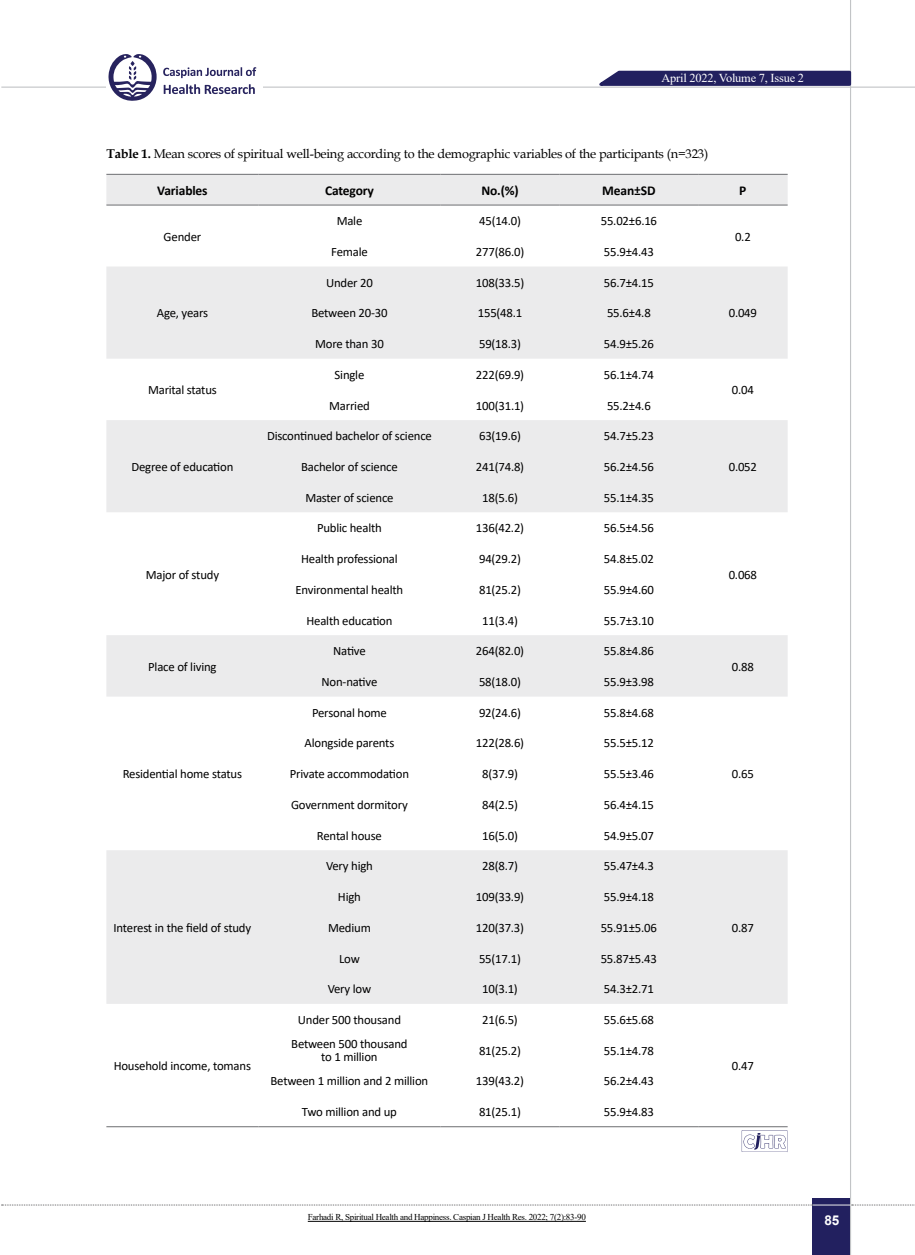
<style>
.page{position:relative;width:915px;height:1255px;background:#fff}
.page>*{position:absolute;margin:0;border:0;box-sizing:border-box;transform-origin:0 0}
.t1{font:700 13.5px "Calibri";letter-spacing:-.01em;color:#000}
.t2{font:700 13.5px "Arial";color:#fff}
.t3{font:12.75px/13.5px "Calibri";letter-spacing:-.015em;color:#000;text-align:center}
.t4{font:12.75px "Book Antiqua";letter-spacing:-.015em;color:#000}
.t5{font:12.15px "Times New Roman";letter-spacing:-.015em;color:#fff}
.t6{font:9px "Times New Roman";letter-spacing:-.03em;color:#000}
.s1{font-weight:700}
</style>
<div class="page">
<hr style="left:1px;top:87px;width:913px;height:1px;background:#c2c4c6">
<div style="left:812px;top:1198px;width:38px;height:56px;background:#22205f"></div>
<hr style="left:849px;top:0;width:1px;height:1254px;background:#c2c4c6">
<hr style="left:812px;top:1204px;width:38px;height:1px;background:#ebebec">
<svg style="left:2px;top:1204px;width:810px;height:1px"></svg>
<svg style="left:851px;top:1204px;width:64px;height:1px"></svg>
<svg style="left:590px;top:69px;width:262px;height:18px;background:#504e80"></svg>
<div style="left:106px;top:51px;width:156px;height:50px;background:#fff"></div>
<svg style="left:164px;top:84px;width:91px;height:10px"></svg>
<svg style="left:163px;top:67px;width:93px;height:11px"></svg>
<svg style="left:108px;top:54px;width:49px;height:47px"></svg>
<svg style="left:106px;top:175px;width:681px;height:828px;fill:#ebebec"></svg>
<hr style="left:698px;top:174px;width:89px;height:1px;background:#6d6e71">
<hr style="left:559px;top:174px;width:139px;height:1px;background:#6d6e71">
<hr style="left:440px;top:174px;width:119px;height:1px;background:#6d6e71">
<hr style="left:258px;top:174px;width:182px;height:1px;background:#6d6e71">
<hr style="left:106px;top:174px;width:152px;height:1px;background:#6d6e71">
<hr style="left:698px;top:205px;width:89px;height:1px;background:#6d6e71">
<hr style="left:559px;top:205px;width:139px;height:1px;background:#6d6e71">
<hr style="left:440px;top:205px;width:119px;height:1px;background:#6d6e71">
<hr style="left:258px;top:205px;width:182px;height:1px;background:#6d6e71">
<hr style="left:106px;top:205px;width:152px;height:1px;background:#6d6e71">
<hr style="left:698px;top:1126px;width:89px;height:1px;background:#6d6e71">
<hr style="left:106px;top:1126px;width:152px;height:1px;background:#6d6e71">
<hr style="left:559px;top:1126px;width:139px;height:1px;background:#6d6e71">
<hr style="left:440px;top:1126px;width:119px;height:1px;background:#6d6e71">
<hr style="left:258px;top:1126px;width:182px;height:1px;background:#6d6e71">
<svg style="left:741px;top:1130px;width:46px;height:21px"></svg>
<hr style="left:308px;top:1220px;width:277px;height:1px;background:#000">
<p class="t5" style="left:661px;top:69px;width:144px">April 2022, Volume 7, Issue 2</p>
<p class="t4" style="left:106px;top:145px;width:603px"><span class="s1">Table 1.</span> Mean scores of spiritual well-being according to the demographic variables of the participants (n=323)</p>
<p class="t1" style="left:157px;top:181px;width:52px">Variables</p>
<p class="t1" style="left:325px;top:181px;width:50px">Category</p>
<p class="t1" style="left:481px;top:181px;width:39px">No.(%)</p>
<p class="t1" style="left:602px;top:181px;width:55px">Mean±SD</p>
<p class="t1" style="left:739px;top:181px;width:9px">P</p>
<p class="t3" style="left:734px;top:229px;width:17px">0.2</p>
<p class="t3" style="left:336px;top:214px;width:27px">Male</p>
<p class="t3" style="left:479px;top:214px;width:43px">45(14.0)</p>
<p class="t3" style="left:600px;top:214px;width:58px">55.02±6.16</p>
<p class="t3" style="left:164px;top:229px;width:39px">Gender</p>
<p class="t3" style="left:331px;top:244px;width:38px">Female</p>
<p class="t3" style="left:476px;top:244px;width:50px">277(86.0)</p>
<p class="t3" style="left:603px;top:244px;width:52px">55.9±4.43</p>
<p class="t3" style="left:326px;top:275px;width:48px">Under 20</p>
<p class="t3" style="left:476px;top:275px;width:50px">108(33.5)</p>
<p class="t3" style="left:603px;top:275px;width:52px">56.7±4.15</p>
<p class="t3" style="left:157px;top:306px;width:53px">Age, years</p>
<p class="t3" style="left:311px;top:306px;width:78px">Between 20-30</p>
<p class="t3" style="left:477px;top:306px;width:46px">155(48.1</p>
<p class="t3" style="left:606px;top:306px;width:45px">55.6±4.8</p>
<p class="t3" style="left:315px;top:337px;width:70px">More than 30</p>
<p class="t3" style="left:479px;top:337px;width:43px">59(18.3)</p>
<p class="t3" style="left:603px;top:337px;width:52px">54.9±5.26</p>
<p class="t3" style="left:148px;top:383px;width:70px">Marital status</p>
<p class="t3" style="left:334px;top:367px;width:31px">Single</p>
<p class="t3" style="left:476px;top:367px;width:50px">222(69.9)</p>
<p class="t3" style="left:603px;top:367px;width:52px">56.1±4.74</p>
<p class="t3" style="left:329px;top:398px;width:42px">Married</p>
<p class="t3" style="left:476px;top:398px;width:50px">100(31.1)</p>
<p class="t3" style="left:606px;top:398px;width:45px">55.2±4.6</p>
<p class="t3" style="left:267px;top:429px;width:166px">Discontinued bachelor of science</p>
<p class="t3" style="left:479px;top:429px;width:43px">63(19.6)</p>
<p class="t3" style="left:603px;top:429px;width:52px">54.7±5.23</p>
<p class="t3" style="left:131px;top:459px;width:103px">Degree of education</p>
<p class="t3" style="left:301px;top:459px;width:98px">Bachelor of science</p>
<p class="t3" style="left:476px;top:459px;width:50px">241(74.8)</p>
<p class="t3" style="left:603px;top:459px;width:52px">56.2±4.56</p>
<p class="t3" style="left:305px;top:490px;width:90px">Master of science</p>
<p class="t3" style="left:482px;top:490px;width:37px">18(5.6)</p>
<p class="t3" style="left:603px;top:490px;width:52px">55.1±4.35</p>
<p class="t3" style="left:146px;top:567px;width:75px">Major of study</p>
<p class="t3" style="left:148px;top:659px;width:70px">Place of living</p>
<p class="t3" style="left:123px;top:766px;width:121px">Residential home status</p>
<p class="t3" style="left:113px;top:920px;width:139px">Interest in the field of study</p>
<p class="t3" style="left:114px;top:1058px;width:139px">Household income, tomans</p>
<p class="t3" style="left:317px;top:521px;width:66px">Public health</p>
<p class="t3" style="left:475px;top:521px;width:50px">136(42.2)</p>
<p class="t3" style="left:603px;top:521px;width:52px">56.5±4.56</p>
<p class="t3" style="left:301px;top:552px;width:98px">Health professional</p>
<p class="t3" style="left:479px;top:552px;width:43px">94(29.2)</p>
<p class="t3" style="left:603px;top:552px;width:52px">54.8±5.02</p>
<p class="t3" style="left:295px;top:582px;width:109px">Environmental health</p>
<p class="t3" style="left:479px;top:582px;width:43px">81(25.2)</p>
<p class="t3" style="left:603px;top:582px;width:52px">55.9±4.60</p>
<p class="t3" style="left:306px;top:613px;width:88px">Health education</p>
<p class="t3" style="left:482px;top:613px;width:37px">11(3.4)</p>
<p class="t3" style="left:603px;top:613px;width:52px">55.7±3.10</p>
<p class="t3" style="left:333px;top:644px;width:34px">Native</p>
<p class="t3" style="left:475px;top:644px;width:50px">264(82.0)</p>
<p class="t3" style="left:603px;top:644px;width:52px">55.8±4.86</p>
<p class="t3" style="left:321px;top:674px;width:57px">Non-native</p>
<p class="t3" style="left:479px;top:674px;width:43px">58(18.0)</p>
<p class="t3" style="left:603px;top:674px;width:52px">55.9±3.98</p>
<p class="t3" style="left:312px;top:705px;width:76px">Personal home</p>
<p class="t3" style="left:479px;top:705px;width:43px">92(24.6)</p>
<p class="t3" style="left:603px;top:705px;width:52px">55.8±4.68</p>
<p class="t3" style="left:304px;top:736px;width:91px">Alongside parents</p>
<p class="t3" style="left:475px;top:736px;width:50px">122(28.6)</p>
<p class="t3" style="left:603px;top:736px;width:52px">55.5±5.12</p>
<p class="t3" style="left:290px;top:766px;width:121px">Private accommodation</p>
<p class="t3" style="left:482px;top:766px;width:37px">8(37.9)</p>
<p class="t3" style="left:603px;top:766px;width:52px">55.5±3.46</p>
<p class="t3" style="left:291px;top:797px;width:118px">Government dormitory</p>
<p class="t3" style="left:482px;top:797px;width:37px">84(2.5)</p>
<p class="t3" style="left:603px;top:797px;width:52px">56.4±4.15</p>
<p class="t3" style="left:317px;top:828px;width:66px">Rental house</p>
<p class="t3" style="left:482px;top:828px;width:37px">16(5.0)</p>
<p class="t3" style="left:603px;top:828px;width:52px">54.9±5.07</p>
<p class="t3" style="left:326px;top:859px;width:48px">Very high</p>
<p class="t3" style="left:482px;top:859px;width:37px">28(8.7)</p>
<p class="t3" style="left:603px;top:859px;width:52px">55.47±4.3</p>
<p class="t3" style="left:338px;top:889px;width:24px">High</p>
<p class="t3" style="left:475px;top:889px;width:50px">109(33.9)</p>
<p class="t3" style="left:603px;top:889px;width:52px">55.9±4.18</p>
<p class="t3" style="left:328px;top:920px;width:44px">Medium</p>
<p class="t3" style="left:475px;top:920px;width:50px">120(37.3)</p>
<p class="t3" style="left:600px;top:920px;width:58px">55.91±5.06</p>
<p class="t3" style="left:339px;top:951px;width:22px">Low</p>
<p class="t3" style="left:479px;top:951px;width:43px">55(17.1)</p>
<p class="t3" style="left:600px;top:951px;width:58px">55.87±5.43</p>
<p class="t3" style="left:327px;top:981px;width:45px">Very low</p>
<p class="t3" style="left:482px;top:981px;width:37px">10(3.1)</p>
<p class="t3" style="left:603px;top:981px;width:52px">54.3±2.71</p>
<p class="t3" style="left:298px;top:1012px;width:105px">Under 500 thousand</p>
<p class="t3" style="left:482px;top:1012px;width:37px">21(6.5)</p>
<p class="t3" style="left:603px;top:1012px;width:52px">55.6±5.68</p>
<p class="t3" style="left:291px;top:1036px;width:118px">Between 500 thousand to 1 million</p>
<p class="t3" style="left:270px;top:1074px;width:159px">Between 1 million and 2 million</p>
<p class="t3" style="left:475px;top:1074px;width:50px">139(43.2)</p>
<p class="t3" style="left:603px;top:1074px;width:52px">56.2±4.43</p>
<p class="t3" style="left:302px;top:1104px;width:96px">Two million and up</p>
<p class="t3" style="left:479px;top:1104px;width:43px">81(25.1)</p>
<p class="t3" style="left:603px;top:1104px;width:52px">55.9±4.83</p>
<p class="t3" style="left:479px;top:1043px;width:43px">81(25.2)</p>
<p class="t3" style="left:603px;top:1043px;width:52px">55.1±4.78</p>
<p class="t3" style="left:728px;top:306px;width:30px">0.049</p>
<p class="t3" style="left:731px;top:383px;width:24px">0.04</p>
<p class="t3" style="left:728px;top:459px;width:30px">0.052</p>
<p class="t3" style="left:728px;top:567px;width:30px">0.068</p>
<p class="t3" style="left:731px;top:659px;width:24px">0.88</p>
<p class="t3" style="left:731px;top:766px;width:24px">0.65</p>
<p class="t3" style="left:731px;top:920px;width:24px">0.87</p>
<p class="t3" style="left:731px;top:1058px;width:24px">0.47</p>
<p class="t6" style="left:308px;top:1210px;width:279px">Farhadi R, Spiritual Health and Happiness. Caspian J Health Res. 2022; 7(2):83-90</p>
<p class="t2" style="left:824px;top:1210px;width:17px">85</p>
</div>
